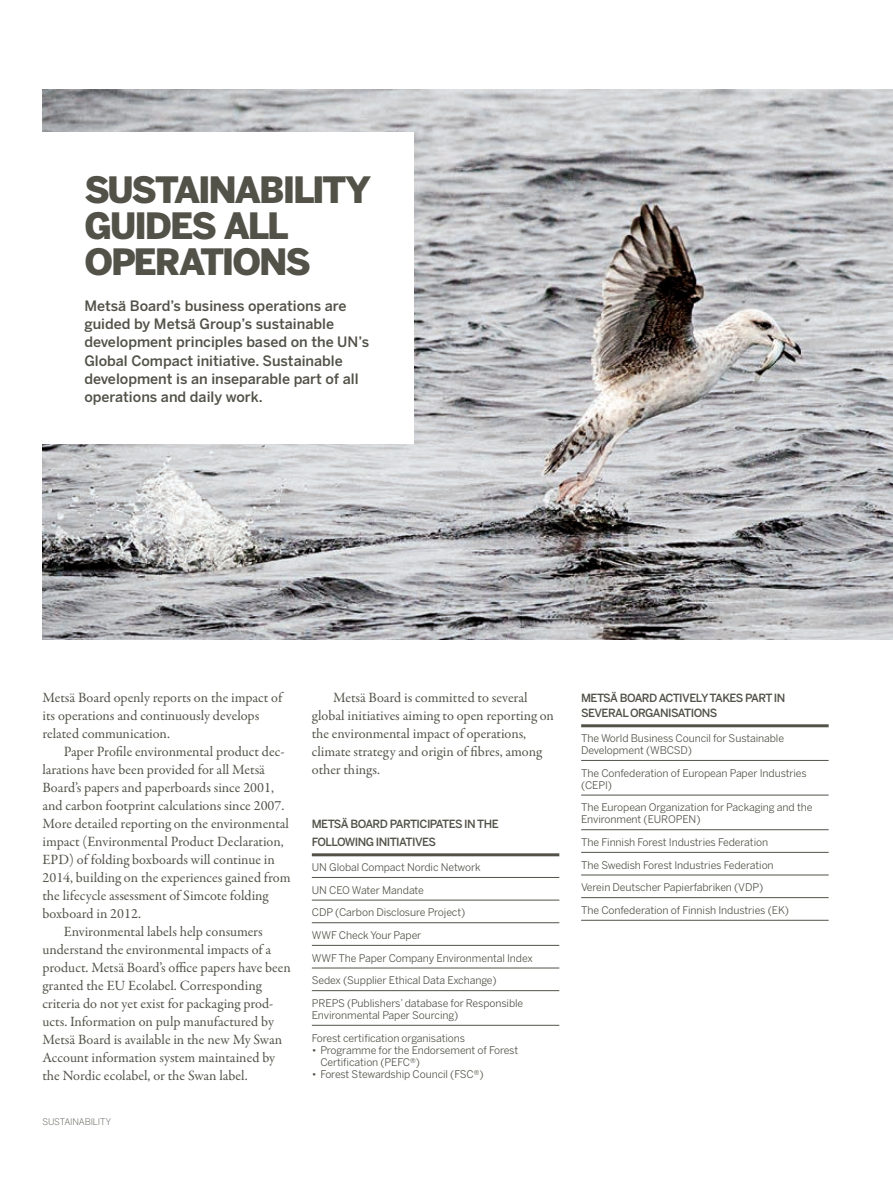
<style>
.page{position:relative;width:893px;height:1191px;background:#fff}
.page>*{position:absolute;margin:0;border:0;box-sizing:border-box;transform-origin:0 0}
.t1{font:900 36px/36px "Benton Sans";letter-spacing:-.06em;color:#535249}
.t2{font:14.25px/18px "Garamond Premr Pro";letter-spacing:-.005em;color:#535249}
.t3{font:500 14.25px/18px "Benton Sans";color:#535249}
.t4{font:500 11.25px/18px "Benton Sans";letter-spacing:-.05em;color:#535249}
.t5{font:10.5px/22.6px "Benton Sans";letter-spacing:-.01em;color:#535249}
.t6{font:300 9px "Benton Sans";letter-spacing:-.02em;color:#535249}
</style>
<div class="page">
<img style="left:43px;top:90px;width:850px;height:549px">
<hr style="left:312px;top:853px;width:247px;height:3px;background:#535249">
<hr style="left:312px;top:877px;width:247px;height:1px;background:#535249">
<hr style="left:312px;top:900px;width:247px;height:1px;background:#535249">
<hr style="left:312px;top:922px;width:247px;height:1px;background:#535249">
<hr style="left:312px;top:945px;width:247px;height:1px;background:#535249">
<hr style="left:312px;top:967px;width:247px;height:1px;background:#535249">
<hr style="left:312px;top:990px;width:247px;height:1px;background:#535249">
<hr style="left:312px;top:1025px;width:247px;height:1px;background:#535249">
<hr style="left:581px;top:724px;width:248px;height:3px;background:#535249">
<hr style="left:581px;top:760px;width:248px;height:1px;background:#535249">
<hr style="left:581px;top:795px;width:248px;height:1px;background:#535249">
<hr style="left:581px;top:829px;width:248px;height:1px;background:#535249">
<hr style="left:581px;top:852px;width:248px;height:1px;background:#535249">
<hr style="left:581px;top:874px;width:248px;height:1px;background:#535249">
<hr style="left:581px;top:897px;width:248px;height:1px;background:#535249">
<hr style="left:581px;top:920px;width:248px;height:1px;background:#535249">
<div style="left:42px;top:133px;width:372px;height:311px;background:#fff"></div>
<h1 class="t1" style="left:84px;top:172px;width:288px">SUSTAINABILITY<br>GUIDES ALL<br>OPERATIONS</h1>
<p class="t3" style="left:84px;top:297px;width:286px">Metsä Board’s business operations are guided by Metsä Group’s sustainable development principles based on the UN’s Global Compact initiative. Sustainable development is an inseparable part of all operations and daily work.</p>
<p class="t2" style="left:43px;top:689px;width:241px">Metsä Board openly reports on the impact of its operations and continuously develops related communication.</p>
<p class="t2" style="left:64px;top:743px;width:222px">Paper Profile environmental product dec-</p>
<p class="t2" style="left:43px;top:761px;width:224px">larations have been provided for all Metsä</p>
<p class="t2" style="left:43px;top:779px;width:233px">Board’s papers and paperboards since 2001,</p>
<p class="t2" style="left:43px;top:797px;width:243px">and carbon footprint calculations since 2007.</p>
<p class="t2" style="left:43px;top:815px;width:248px">More detailed reporting on the environmental</p>
<p class="t2" style="left:43px;top:833px;width:243px">impact (Environmental Product Declaration,</p>
<p class="t2" style="left:43px;top:851px;width:234px">EPD) of folding boxboards will continue in</p>
<p class="t2" style="left:43px;top:869px;width:250px">2014, building on the experiences gained from</p>
<p class="t2" style="left:43px;top:887px;width:227px">the lifecycle assessment of Simcote folding</p>
<p class="t2" style="left:43px;top:905px;width:100px">boxboard in 2012.</p>
<p class="t2" style="left:64px;top:923px;width:200px">Environmental labels help consumers</p>
<p class="t2" style="left:43px;top:941px;width:230px">understand the environmental impacts of a</p>
<p class="t2" style="left:43px;top:959px;width:250px">product. Metsä Board’s office papers have been</p>
<p class="t2" style="left:43px;top:977px;width:221px">granted the EU Ecolabel. Corresponding</p>
<p class="t2" style="left:43px;top:995px;width:232px">criteria do not yet exist for packaging prod-</p>
<p class="t2" style="left:43px;top:1013px;width:233px">ucts. Information on pulp manufactured by</p>
<p class="t2" style="left:43px;top:1031px;width:241px">Metsä Board is available in the new My Swan</p>
<p class="t2" style="left:43px;top:1049px;width:234px">Account information system maintained by</p>
<p class="t2" style="left:43px;top:1067px;width:207px">the Nordic ecolabel, or the Swan label.</p>
<p class="t6" style="left:43px;top:1116px;width:70px">SUSTAINABILITY</p>
<p class="t2" style="left:312px;top:689px;width:244px;text-indent:21px">Metsä Board is committed to several global initiatives aiming to open reporting on the environmental impact of operations, climate strategy and origin of fibres, among other things.</p>
<p class="t4" style="left:312px;top:815px;width:188px">METSÄ BOARD PARTICIPATES IN THE<br>FOLLOWING INITIATIVES</p>
<p class="t5" style="left:312px;top:855px;width:222px">UN Global Compact Nordic Network<br>UN CEO Water Mandate<br>CDP (Carbon Disclosure Project)<br>WWF Check Your Paper<br>WWF The Paper Company Environmental Index Sedex (Supplier Ethical Data Exchange)<br>PREPS (Publishers’ database for Responsible</p>
<p class="t5" style="left:312px;top:1003px;width:155px">Environmental Paper Sourcing)<br>Forest certification organisations</p>
<p class="t5" style="left:320px;top:1043px;width:199px;line-height:12px;text-indent:-9px">• Programme for the Endorsement of Forest<br>Certification (PEFC®)</p>
<p class="t5" style="left:312px;top:1062px;width:173px">• Forest Stewardship Council (FSC®)</p>
<p class="t4" style="left:581px;top:690px;width:206px;line-height:15px">METSÄ BOARD ACTIVELY TAKES PART IN<br>SEVERAL ORGANISATIONS</p>
<p class="t5" style="left:581px;top:732px;width:204px;line-height:12px">The World Business Council for Sustainable<br>Development (WBCSD)</p>
<p class="t5" style="left:581px;top:766px;width:227px;line-height:12px">The Confederation of European Paper Industries (CEPI)</p>
<p class="t5" style="left:581px;top:801px;width:233px;line-height:12px">The European Organization for Packaging and the<br>Environment (EUROPEN)</p>
<p class="t5" style="left:581px;top:830px;width:209px">The Finnish Forest Industries Federation<br>The Swedish Forest Industries Federation Verein Deutscher Papierfabriken (VDP)<br>The Confederation of Finnish Industries (EK)</p>
</div>
